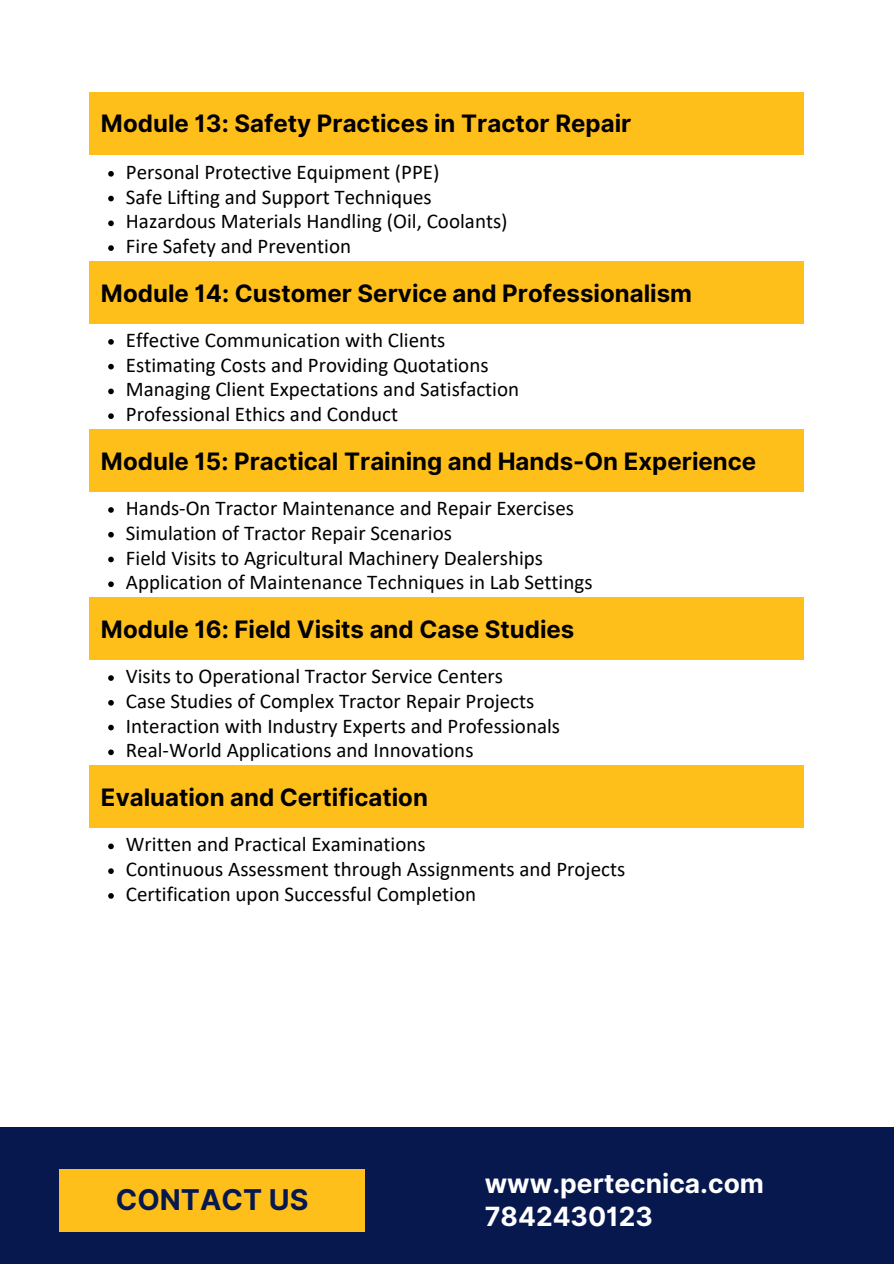
<style>
.page{position:relative;width:894px;height:1264px;background:#fff}
.page>*{position:absolute;margin:0;border:0;box-sizing:border-box;transform-origin:0 0}
.t1{font:700 28.65px "Inter";color:#06184e}
.t2{font:700 26.4px "Inter";color:#fff}
.t3{font:700 24px "Inter";color:#000}
.t4{font:21px "Calibri";color:#000}
</style>
<div class="page">
<div style="left:0;top:1126px;width:893px;height:137px;background:#06184e"></div>
<div style="left:59px;top:1169px;width:306px;height:62px;background:#ffbf1b"></div>
<div style="left:89px;top:93px;width:715px;height:62px;background:#ffbf1b"></div>
<svg style="left:108px;top:171px;width:6px;height:6px"></svg>
<svg style="left:108px;top:196px;width:6px;height:5px"></svg>
<svg style="left:108px;top:220px;width:6px;height:6px"></svg>
<svg style="left:108px;top:245px;width:6px;height:6px"></svg>
<div style="left:89px;top:261px;width:715px;height:62px;background:#ffbf1b"></div>
<svg style="left:108px;top:339px;width:6px;height:6px"></svg>
<svg style="left:108px;top:364px;width:6px;height:5px"></svg>
<svg style="left:108px;top:388px;width:6px;height:6px"></svg>
<svg style="left:108px;top:413px;width:6px;height:6px"></svg>
<div style="left:89px;top:429px;width:715px;height:62px;background:#ffbf1b"></div>
<svg style="left:108px;top:507px;width:6px;height:6px"></svg>
<svg style="left:108px;top:532px;width:6px;height:5px"></svg>
<svg style="left:108px;top:556px;width:6px;height:6px"></svg>
<svg style="left:108px;top:581px;width:6px;height:6px"></svg>
<div style="left:89px;top:597px;width:715px;height:62px;background:#ffbf1b"></div>
<svg style="left:108px;top:675px;width:6px;height:6px"></svg>
<svg style="left:108px;top:700px;width:6px;height:5px"></svg>
<svg style="left:108px;top:724px;width:6px;height:6px"></svg>
<svg style="left:108px;top:749px;width:6px;height:6px"></svg>
<div style="left:89px;top:765px;width:715px;height:62px;background:#ffbf1b"></div>
<svg style="left:108px;top:843px;width:6px;height:6px"></svg>
<svg style="left:108px;top:868px;width:6px;height:6px"></svg>
<svg style="left:108px;top:893px;width:6px;height:5px"></svg>
<p class="t3" style="left:101px;top:108px;width:532px">Module 13: Safety Practices in Tractor Repair</p>
<p class="t4" style="left:126px;top:163px;width:315px">Personal Protective Equipment (PPE)</p>
<h3 class="t4" style="left:126px;top:188px;width:307px">Safe Lifting and Support Techniques</h3>
<p class="t4" style="left:126px;top:213px;width:383px">Hazardous Materials Handling (Oil, Coolants)</p>
<p class="t4" style="left:126px;top:237px;width:227px">Fire Safety and Prevention</p>
<p class="t3" style="left:101px;top:278px;width:592px">Module 14: Customer Service and Professionalism</p>
<p class="t4" style="left:126px;top:331px;width:321px">Effective Communication with Clients</p>
<h3 class="t4" style="left:126px;top:356px;width:364px">Estimating Costs and Providing Quotations</h3>
<p class="t4" style="left:126px;top:381px;width:395px">Managing Client Expectations and Satisfaction</p>
<p class="t4" style="left:126px;top:405px;width:274px">Professional Ethics and Conduct</p>
<p class="t3" style="left:101px;top:446px;width:656px">Module 15: Practical Training and Hands-On Experience</p>
<p class="t4" style="left:126px;top:499px;width:449px">Hands-On Tractor Maintenance and Repair Exercises</p>
<h3 class="t4" style="left:126px;top:524px;width:327px">Simulation of Tractor Repair Scenarios</h3>
<p class="t4" style="left:126px;top:549px;width:418px">Field Visits to Agricultural Machinery Dealerships</p>
<p class="t4" style="left:126px;top:573px;width:468px">Application of Maintenance Techniques in Lab Settings</p>
<p class="t3" style="left:101px;top:614px;width:475px">Module 16: Field Visits and Case Studies</p>
<p class="t4" style="left:126px;top:667px;width:378px">Visits to Operational Tractor Service Centers</p>
<h3 class="t4" style="left:126px;top:692px;width:410px">Case Studies of Complex Tractor Repair Projects</h3>
<p class="t4" style="left:126px;top:717px;width:435px">Interaction with Industry Experts and Professionals</p>
<p class="t4" style="left:126px;top:741px;width:349px">Real-World Applications and Innovations</p>
<p class="t3" style="left:101px;top:783px;width:328px">Evaluation and Certification</p>
<h1 class="t4" style="left:126px;top:835px;width:301px">Written and Practical Examinations</h1>
<h2 class="t4" style="left:126px;top:860px;width:500px">Continuous Assessment through Assignments and Projects</h2>
<h2 class="t4" style="left:126px;top:885px;width:352px">Certification upon Successful Completion</h2>
<p class="t1" style="left:116px;top:1182px;width:194px">CONTACT US</p>
<p class="t2" style="left:484px;top:1167px;width:281px">www.pertecnica.com</p>
<h3 class="t2" style="left:484px;top:1200px;width:169px">7842430123</h3>
</div>
